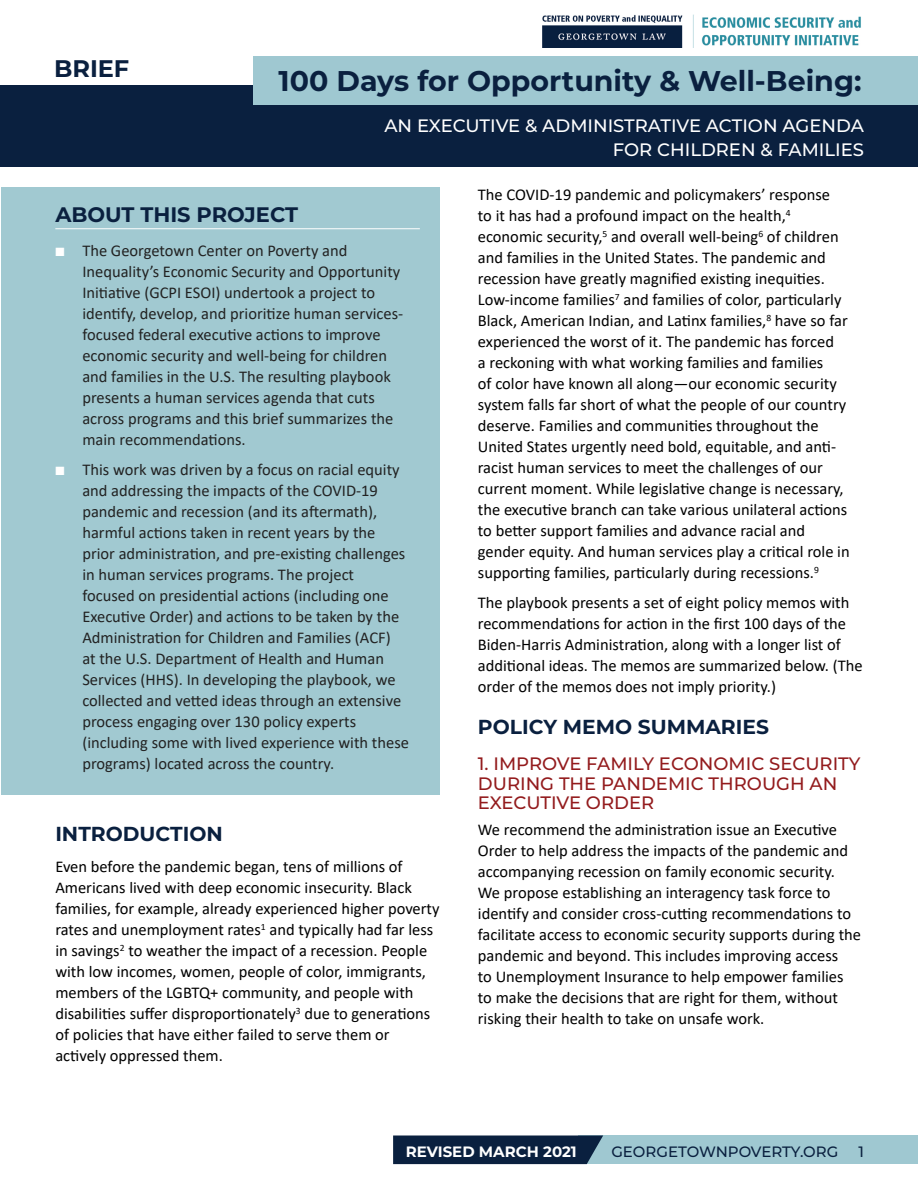
<style>
.page{position:relative;width:918px;height:1188px;background:#fff}
.page>*{position:absolute;margin:0;border:0;box-sizing:border-box;transform-origin:0 0}
.Brief_FS_Title{font:700 28.5px "Montserrat";color:#0a203f}
.t1{font:700 24px "Montserrat";color:#0a203f}
.Brief_FS_H1{font:700 21px "Montserrat";color:#0a203f}
.Brief_FS_H1-2{font:700 20.25px "Montserrat";color:#0a203f}
.Brief_FS_H2{font:500 18px/19.5px "Montserrat";color:#931b1d}
.Brief_FS_Subtitle{font:500 18px/24px "Montserrat";color:#fff;text-align:right}
.body{font:16.5px/21px "Calibri";color:#000}
.t2{font:16.5px/21px "Calibri";color:#222}
.t3{font:500 15px "Montserrat";color:#0a203f}
.t4{font:700 15px "Montserrat";color:#fff}
.s1{color:#fff}
</style>
<div class="page">
<div style="left:579px;top:1136px;width:339px;height:28px;background:#9fc8d1"></div>
<div style="left:393px;top:1136px;width:210px;height:28px;background:#0a203f"></div>
<div style="left:0;top:86px;width:918px;height:81px;background:#0a203f"></div>
<div style="left:253px;top:57px;width:665px;height:48px;background:#9fc8d1"></div>
<div style="left:1px;top:188px;width:439px;height:607px;background:#a1c9d1"></div>
<hr style="left:55px;top:228px;width:365px;height:1px;background:#fff">
<img style="left:542px;top:15px;width:319px;height:33px">
<p class="t1" style="left:54px;top:51px;width:77px">BRIEF</p>
<h1 class="Brief_FS_Title" style="left:279px;top:61px;width:585px">100 Days for Opportunity &amp; Well-Being:</h1>
<p class="Brief_FS_Subtitle" style="left:384px;top:113px;width:481px">AN EXECUTIVE &amp; ADMINISTRATIVE ACTION AGENDA<br>FOR CHILDREN &amp; FAMILIES</p>
<h1 class="Brief_FS_H1" style="left:55px;top:199px;width:244px">ABOUT THIS PROJECT</h1>
<p class="t2" style="left:82px;top:240px;width:322px;text-indent:-27px"><span class="s1">■</span> The Georgetown Center on Poverty and Inequality’s Economic Security and Opportunity Initiative (GCPI ESOI) undertook a project to identify, develop, and prioritize human services&shy;focused federal executive actions to improve economic security and well-being for children and families in the U.S. The resulting playbook presents a human services agenda that cuts across programs and this brief summarizes the main recommendations.</p>
<p class="t2" style="left:82px;top:459px;width:328px;text-indent:-27px"><span class="s1">■</span> This work was driven by a focus on racial equity and addressing the impacts of the COVID-19 pandemic and recession (and its aftermath), harmful actions taken in recent years by the prior administration, and pre-existing challenges in human services programs. The project focused on presidential actions (including one Executive Order) and actions to be taken by the Administration for Children and Families (ACF)<br>at the U.S. Department of Health and Human Services (HHS). In developing the playbook, we collected and vetted ideas through an extensive process engaging over 130 policy experts (including some with lived experience with these programs) located across the country.</p>
<h1 class="Brief_FS_H1-2" style="left:55px;top:819px;width:169px">INTRODUCTION</h1>
<p class="body" style="left:55px;top:856px;width:386px">Even before the pandemic began, tens of millions of Americans lived with deep economic insecurity. Black families, for example, already experienced higher poverty rates and unemployment rates<sup>1</sup> and typically had far less in savings<sup>2</sup> to weather the impact of a recession. People with low incomes, women, people of color, immigrants, members of the LGBTQ+ community, and people with disabilities suffer disproportionately<sup>3</sup> due to generations of policies that have either failed to serve them or actively oppressed them.</p>
<p class="body" style="left:478px;top:184px;width:373px">The COVID-19 pandemic and policymakers’ response<br>to it has had a profound impact on the health,<sup>4 </sup>economic security,<sup>5</sup> and overall well-being<sup>6</sup> of children and families in the United States. The pandemic and recession have greatly magnified existing inequities.<br>Low-income families<sup>7</sup> and families of color, particularly Black, American Indian, and Latinx families,<sup>8</sup> have so far experienced the worst of it. The pandemic has forced<br>a reckoning with what working families and families<br>of color have known all along—our economic security system falls far short of what the people of our country deserve. Families and communities throughout the United States urgently need bold, equitable, and anti&shy;racist human services to meet the challenges of our current moment. While legislative change is necessary, the executive branch can take various unilateral actions to better support families and advance racial and gender equity. And human services play a critical role in supporting families, particularly during recessions.<sup>9</sup></p>
<p class="body" style="left:478px;top:592px;width:386px">The playbook presents a set of eight policy memos with recommendations for action in the first 100 days of the Biden-Harris Administration, along with a longer list of additional ideas. The memos are summarized below. (The order of the memos does not imply priority.)</p>
<h1 class="Brief_FS_H1-2" style="left:478px;top:712px;width:293px">POLICY MEMO SUMMARIES</h1>
<h2 class="Brief_FS_H2" style="left:478px;top:753px;width:384px">1. IMPROVE FAMILY ECONOMIC SECURITY<br>DURING THE PANDEMIC THROUGH AN<br>EXECUTIVE ORDER</h2>
<p class="body" style="left:478px;top:818px;width:385px">We recommend the administration issue an Executive Order to help address the impacts of the pandemic and accompanying recession on family economic security.<br>We propose establishing an interagency task force to identify and consider cross-cutting recommendations to facilitate access to economic security supports during the pandemic and beyond. This includes improving access<br>to Unemployment Insurance to help empower families to make the decisions that are right for them, without risking their health to take on unsafe work.</p>
<p class="t4" style="left:406px;top:1141px;width:172px">REVISED MARCH 2021</p>
<p class="t3" style="left:611px;top:1141px;width:228px">GEORGETOWNPOVERTY.ORG</p>
<p class="t3" style="left:858px;top:1141px;width:7px">1</p>
</div>
